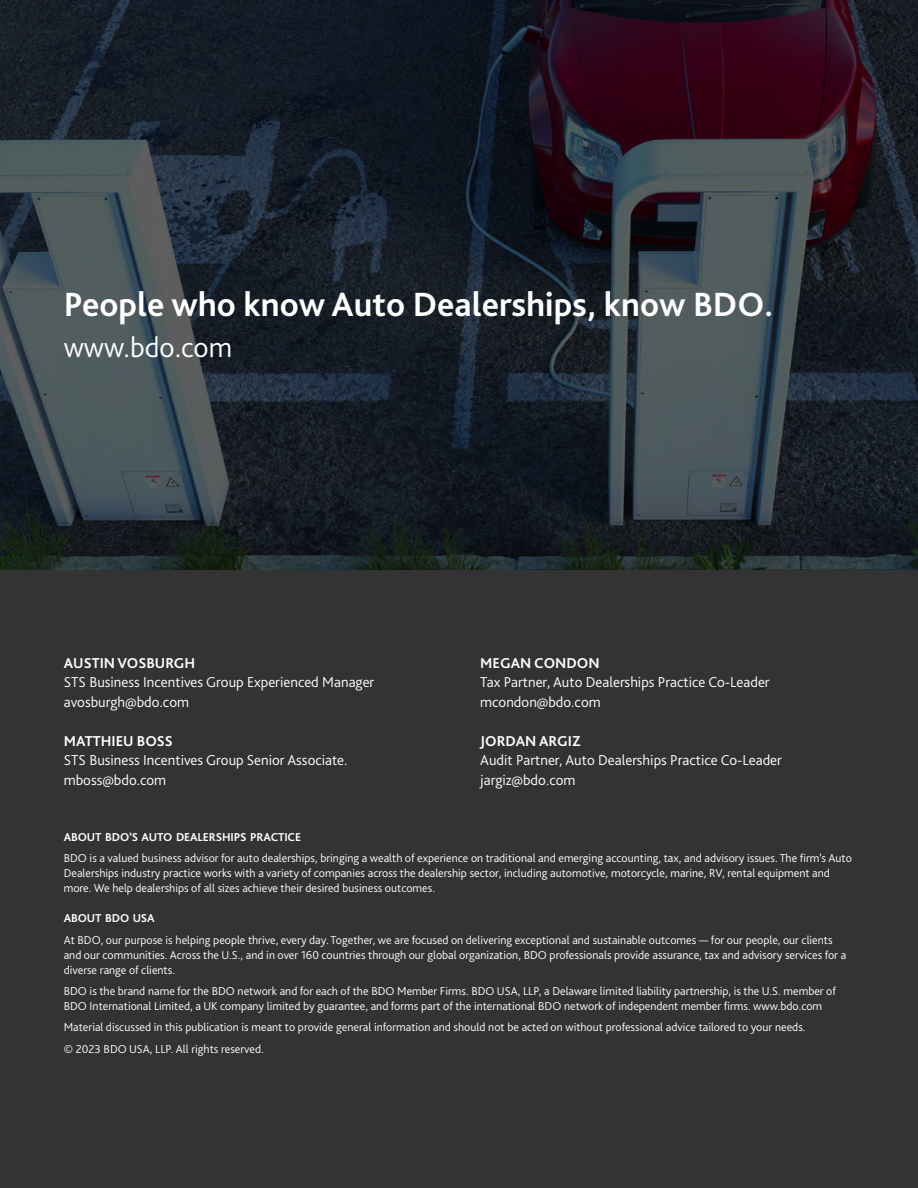
<style>
.page{position:relative;width:918px;height:1188px;background:#fff}
.page>*{position:absolute;margin:0;border:0;box-sizing:border-box;transform-origin:0 0}
.Body_observation{font:700 35.1px "Bliss Pro";color:#fff}
.Body_observation-2{font:300 29.25px "Bliss Pro";color:#fff}
.CONTACT_body{font:300 15px "Bliss Pro";color:#fff}
.Contact_name{font:700 15px "Bliss Pro";color:#fff}
.boilerplate{font:300 12px/15px "Bliss Pro";color:#fff}
.t1{font:700 12px "Bliss Pro";letter-spacing:-.01em;color:#fff}
</style>
<div class="page">
<div style="left:0;top:544px;width:918px;height:644px;background:#333"></div>
<img style="left:0;top:0;width:918px;height:570px">
<p class="Body_observation" style="left:64px;top:283px;width:711px">People who know Auto Dealerships, know BDO.</p>
<p class="Body_observation-2" style="left:64px;top:329px;width:170px">www.bdo.com</p>
<p class="Contact_name" style="left:64px;top:653px;width:133px">AUSTIN VOSBURGH</p>
<p class="CONTACT_body" style="left:64px;top:673px;width:312px">STS Business Incentives Group Experienced Manager</p>
<p class="CONTACT_body" style="left:64px;top:692px;width:127px">avosburgh@bdo.com</p>
<p class="Contact_name" style="left:64px;top:731px;width:111px">MATTHIEU BOSS</p>
<p class="CONTACT_body" style="left:64px;top:751px;width:285px">STS Business Incentives Group Senior Associate.</p>
<p class="CONTACT_body" style="left:64px;top:770px;width:104px">mboss@bdo.com</p>
<p class="Contact_name" style="left:480px;top:653px;width:121px">MEGAN CONDON</p>
<p class="CONTACT_body" style="left:480px;top:673px;width:291px">Tax Partner, Auto Dealerships Practice Co-Leader</p>
<p class="CONTACT_body" style="left:480px;top:692px;width:122px">mcondon@bdo.com</p>
<p class="Contact_name" style="left:480px;top:731px;width:102px">JORDAN ARGIZ</p>
<p class="CONTACT_body" style="left:480px;top:751px;width:303px">Audit Partner, Auto Dealerships Practice Co-Leader</p>
<p class="CONTACT_body" style="left:480px;top:770px;width:97px">jargiz@bdo.com</p>
<p class="t1" style="left:64px;top:830px;width:239px">ABOUT BDO’S AUTO DEALERSHIPS PRACTICE</p>
<p class="boilerplate" style="left:64px;top:851px;width:790px">BDO is a valued business advisor for auto dealerships, bringing a wealth of experience on traditional and emerging accounting, tax, and advisory issues. The firm’s Auto<br>Dealerships industry practice works with a variety of companies across the dealership sector, including automotive, motorcycle, marine, RV, rental equipment and more. We help dealerships of all sizes achieve their desired business outcomes.</p>
<p class="t1" style="left:64px;top:911px;width:92px">ABOUT BDO USA</p>
<p class="boilerplate" style="left:64px;top:932px;width:784px">At BDO, our purpose is helping people thrive, every day. Together, we are focused on delivering exceptional and sustainable outcomes — for our people, our clients and our communities. Across the U.S., and in over 160 countries through our global organization, BDO professionals provide assurance, tax and advisory services for a diverse range of clients.</p>
<p class="boilerplate" style="left:64px;top:983px;width:774px">BDO is the brand name for the BDO network and for each of the BDO Member Firms. BDO USA, LLP, a Delaware limited liability partnership, is the U.S. member of<br>BDO International Limited, a UK company limited by guarantee, and forms part of the international BDO network of independent member firms. www.bdo.com</p>
<p class="boilerplate" style="left:64px;top:1020px;width:743px">Material discussed in this publication is meant to provide general information and should not be acted on without professional advice tailored to your needs.</p>
<p class="boilerplate" style="left:64px;top:1041px;width:202px">© 2023 BDO USA, LLP. All rights reserved.</p>
</div>
